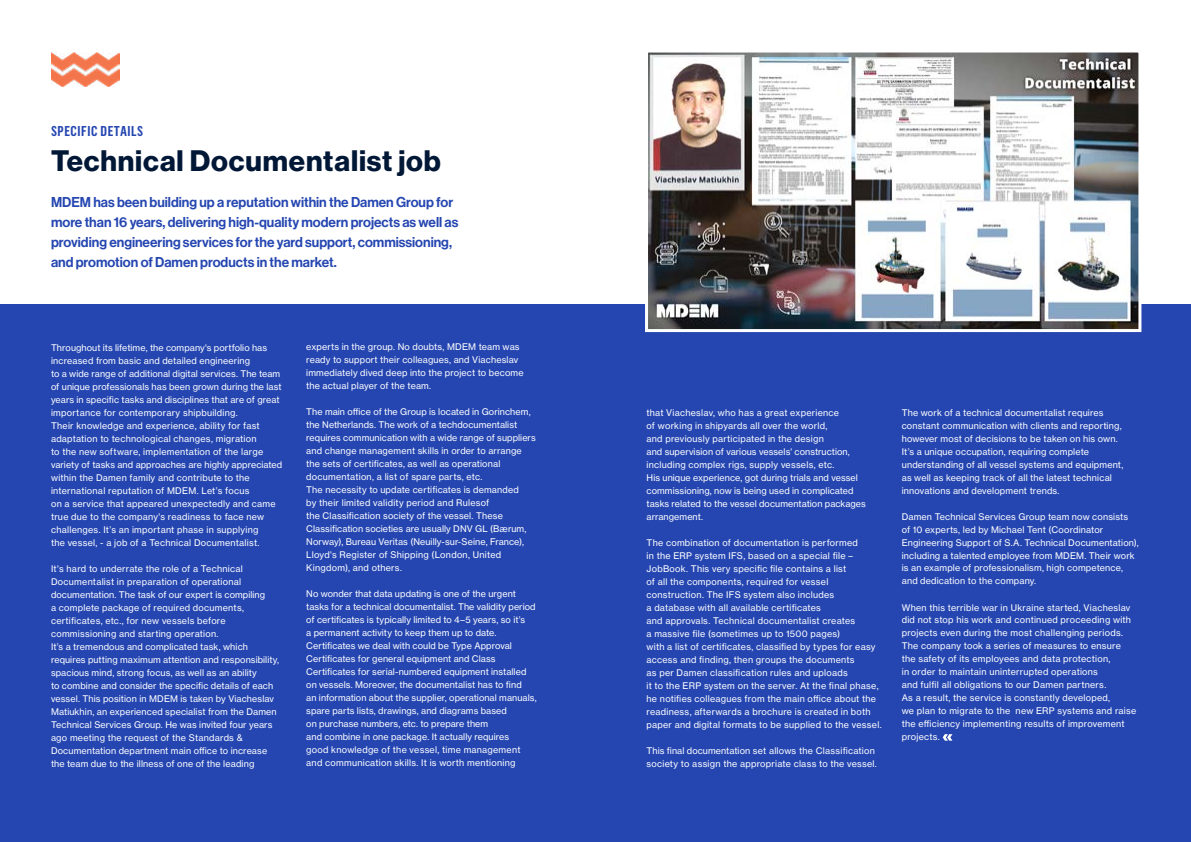
<style>
.page{position:relative;width:1191px;height:842px;background:#fff}
.page>*{position:absolute;margin:0;border:0;box-sizing:border-box;transform-origin:0 0}
.t1{font:29px "N Haas Grotesk DS Pro 75 Bd";letter-spacing:.03em;color:#011736}
.t2{font:14px/20px "N Haas Grotesk DS Pro 65 Md";color:#2546b1}
.t3{font:600 14px "Flama Cond";letter-spacing:.04em;color:#2546b1}
.t4{font:9px/13px "N Haas Grotesk TX Pro 55 Rg";letter-spacing:.02em;color:#fff}
</style>
<div class="page">
<div style="left:0;top:305px;width:1191px;height:537px;background:#2546b1"></div>
<svg style="left:942px;top:734px;width:10px;height:7px"></svg>
<img style="left:52px;top:53px;width:67px;height:34px">
<img style="left:649px;top:54px;width:488px;height:274px">
<div style="left:645px;top:50px;width:496px;height:282px;border:3px solid #fff"></div>
<h2 class="t3" style="left:51px;top:121px;width:94px">SPECIFIC DETAILS</h2>
<h1 class="t1" style="left:51px;top:144px;width:391px">Technical Documentalist job</h1>
<p class="t2" style="left:51px;top:192px;width:409px">MDEM has been building up a reputation within the Damen Group for more than 16 years, delivering high-quality modern projects as well as providing engineering services for the yard support, commissioning, and promotion of Damen products in the market.</p>
<p class="t4" style="left:51px;top:341px;width:233px">Throughout its lifetime, the company's portfolio has increased from basic and detailed engineering<br>to a wide range of additional digital services. The team of unique professionals has been grown during the last years in specific tasks and disciplines that are of great importance for contemporary shipbuilding.<br>Their knowledge and experience, ability for fast adaptation to technological changes, migration<br>to the new software, implementation of the large variety of tasks and approaches are highly appreciated within the Damen family and contribute to the international reputation of MDEM. Let’s focus<br>on a service that appeared unexpectedly and came true due to the company's readiness to face new challenges. It’s an important phase in supplying<br>the vessel, - a job of a Technical Documentalist.</p>
<p class="t4" style="left:51px;top:562px;width:229px">It's hard to underrate the role of a Technical Documentalist in preparation of operational documentation. The task of our expert is compiling<br>a complete package of required documents, certificates, etc., for new vessels before commissioning and starting operation.<br>It’s a tremendous and complicated task, which requires putting maximum attention and responsibility, spacious mind, strong focus, as well as an ability<br>to combine and consider the specific details of each vessel. This position in MDEM is taken by Viacheslav Matiukhin, an experienced specialist from the Damen Technical Services Group. He was invited four years ago meeting the request of the Standards &amp; Documentation department main office to increase the team due to the illness of one of the leading</p>
<p class="t4" style="left:306px;top:341px;width:219px">experts in the group. No doubts, MDEM team was ready to support their colleagues, and Viacheslav immediately dived deep into the project to become the actual player of the team.</p>
<p class="t4" style="left:306px;top:406px;width:231px">The main office of the Group is located in Gorinchem, the Netherlands. The work of a techdocumentalist requires communication with a wide range of suppliers and change management skills in order to arrange the sets of certificates, as well as operational documentation, a list of spare parts, etc.<br>The necessity to update certificates is demanded<br>by their limited validity period and Rulesof<br>the Classification society of the vessel. These Classification societies are usually DNV GL (Bærum, Norway), Bureau Veritas (Neuilly-sur-Seine, France), Lloyd's Register of Shipping (London, United Kingdom), and others.</p>
<p class="t4" style="left:306px;top:588px;width:232px">No wonder that data updating is one of the urgent tasks for a technical documentalist. The validity period of certificates is typically limited to 4–5 years, so it’s<br>a permanent activity to keep them up to date.<br>Certificates we deal with could be Type Approval Certificates for general equipment and Class Certificates for serial-numbered equipment installed on vessels. Moreover, the documentalist has to find<br>an information about the supplier, operational manuals, spare parts lists, drawings, and diagrams based<br>on purchase numbers, etc. to prepare them<br>and combine in one package. It actually requires<br>good knowledge of the vessel, time management and communication skills. It is worth mentioning</p>
<p class="t4" style="left:646px;top:406px;width:221px">that Viacheslav, who has a great experience<br>of working in shipyards all over the world,<br>and previously participated in the design<br>and supervision of various vessels' construction, including complex rigs, supply vessels, etc.<br>His unique experience, got during trials and vessel commissioning, now is being used in complicated tasks related to the vessel documentation packages arrangement.</p>
<p class="t4" style="left:646px;top:536px;width:237px">The combination of documentation is performed<br>in the ERP system IFS, based on a special file – JobBook. This very specific file contains a list<br>of all the components, required for vessel construction. The IFS system also includes<br>a database with all available certificates<br>and approvals. Technical documentalist creates<br>a massive file (sometimes up to 1500 pages)<br>with a list of certificates, classified by types for easy access and finding, then groups the documents<br>as per Damen classification rules and uploads<br>it to the ERP system on the server. At the final phase, he notifies colleagues from the main office about the readiness, afterwards a brochure is created in both paper and digital formats to be supplied to the vessel.</p>
<p class="t4" style="left:646px;top:744px;width:232px">This final documentation set allows the Classification society to assign the appropriate class to the vessel.</p>
<p class="t4" style="left:901px;top:406px;width:223px">The work of a technical documentalist requires constant communication with clients and reporting, however most of decisions to be taken on his own.<br>It’s a unique occupation, requiring complete understanding of all vessel systems and equipment, as well as keeping track of all the latest technical innovations and development trends.</p>
<p class="t4" style="left:901px;top:510px;width:239px">Damen Technical Services Group team now consists of 10 experts, led by Michael Tent (Coordinator Engineering Support of S.A. Technical Documentation), including a talented employee from MDEM. Their work is an example of professionalism, high competence, and dedication to the company.</p>
<p class="t4" style="left:901px;top:601px;width:236px">When this terrible war in Ukraine started, Viacheslav did not stop his work and continued proceeding with projects even during the most challenging periods.<br>The company took a series of measures to ensure the safety of its employees and data protection,<br>in order to maintain uninterrupted operations<br>and fulfil all obligations to our Damen partners.<br>As a result, the service is constantly developed,<br>we plan to migrate to the new ERP systems and raise the efficiency implementing results of improvement projects.</p>
</div>
